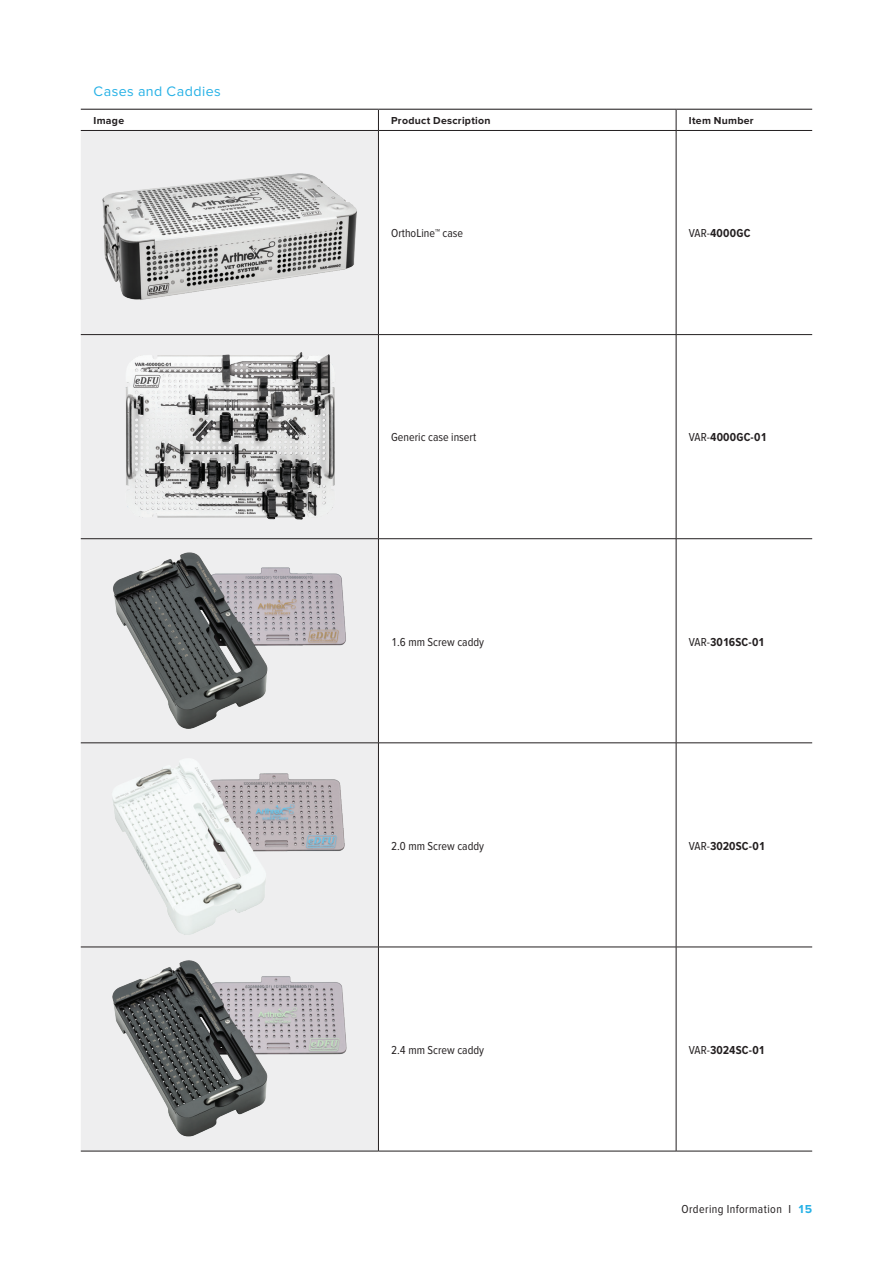
<style>
.page{position:relative;width:893px;height:1263px;background:#fff}
.page>*{position:absolute;margin:0;border:0;box-sizing:border-box;transform-origin:0 0}
.t1{font:14.25px "Proxima Nova";letter-spacing:.03em;color:#26b1e6}
.t2{font:12px "Proxima Nova Cond";color:#231f20}
.t3{font:700 12px "Proxima Nova Cond";letter-spacing:.01em;color:#231f20}
.t4{font:12px "Proxima Nova Cond";letter-spacing:.035em;color:#231f20}
.t5{font:700 10.5px "Proxima Nova";letter-spacing:.025em;color:#231f20}
.s1{font-weight:400}
.s2{font-family:"Proxima Nova";font-weight:700;color:#26b1e6}
</style>
<div class="page">
<div style="left:81px;top:131px;width:297px;height:1020px;background:#eeeeef"></div>
<svg style="left:378px;top:110px;width:1px;height:20px"></svg>
<hr style="left:378px;top:131px;width:1px;height:203px;background:#231f20">
<hr style="left:378px;top:335px;width:1px;height:203px;background:#231f20">
<hr style="left:378px;top:539px;width:1px;height:204px;background:#231f20">
<hr style="left:378px;top:743px;width:1px;height:204px;background:#231f20">
<hr style="left:378px;top:947px;width:1px;height:204px;background:#231f20">
<hr style="left:81px;top:109px;width:297px;height:1px;background:#231f20">
<hr style="left:378px;top:109px;width:298px;height:1px;background:#231f20">
<hr style="left:676px;top:109px;width:136px;height:1px;background:#231f20">
<hr style="left:81px;top:130px;width:297px;height:1px;background:#231f20">
<hr style="left:378px;top:130px;width:298px;height:1px;background:#231f20">
<hr style="left:676px;top:130px;width:136px;height:1px;background:#231f20">
<hr style="left:81px;top:334px;width:297px;height:1px;background:#231f20">
<hr style="left:378px;top:334px;width:298px;height:1px;background:#231f20">
<hr style="left:676px;top:334px;width:136px;height:1px;background:#231f20">
<hr style="left:81px;top:538px;width:297px;height:1px;background:#231f20">
<hr style="left:378px;top:538px;width:298px;height:1px;background:#231f20">
<hr style="left:676px;top:538px;width:136px;height:1px;background:#231f20">
<hr style="left:81px;top:742px;width:297px;height:1px;background:#231f20">
<hr style="left:378px;top:742px;width:298px;height:1px;background:#231f20">
<hr style="left:676px;top:742px;width:136px;height:1px;background:#231f20">
<hr style="left:81px;top:947px;width:297px;height:1px;background:#231f20">
<hr style="left:378px;top:947px;width:298px;height:1px;background:#231f20">
<hr style="left:676px;top:947px;width:136px;height:1px;background:#231f20">
<hr style="left:81px;top:1151px;width:297px;height:1px;background:#231f20">
<hr style="left:378px;top:1151px;width:298px;height:1px;background:#231f20">
<hr style="left:676px;top:1151px;width:136px;height:1px;background:#231f20">
<svg style="left:676px;top:110px;width:1px;height:20px"></svg>
<hr style="left:676px;top:131px;width:1px;height:203px;background:#231f20">
<hr style="left:676px;top:335px;width:1px;height:203px;background:#231f20">
<hr style="left:676px;top:539px;width:1px;height:204px;background:#231f20">
<hr style="left:676px;top:743px;width:1px;height:204px;background:#231f20">
<hr style="left:676px;top:947px;width:1px;height:204px;background:#231f20">
<img style="left:94px;top:165px;width:272px;height:141px">
<img style="left:116px;top:344px;width:228px;height:183px">
<img style="left:95px;top:539px;width:267px;height:204px">
<img style="left:93px;top:743px;width:267px;height:204px">
<img style="left:96px;top:947px;width:267px;height:204px">
<p class="t1" style="left:94px;top:83px;width:129px">Cases and Caddies</p>
<p class="t5" style="left:94px;top:114px;width:32px">Image</p>
<p class="t5" style="left:391px;top:114px;width:101px">Product Description</p>
<p class="t5" style="left:689px;top:114px;width:66px">Item Number</p>
<p class="t2" style="left:391px;top:227px;width:73px">OrthoLine™ case</p>
<p class="t3" style="left:689px;top:227px;width:63px"><span class="s1">VAR-</span>4000GC</p>
<p class="t2" style="left:391px;top:431px;width:86px">Generic case insert</p>
<p class="t3" style="left:689px;top:431px;width:79px"><span class="s1">VAR-</span>4000GC-01</p>
<p class="t2" style="left:391px;top:635px;width:94px">1.6 mm Screw caddy</p>
<p class="t3" style="left:689px;top:635px;width:77px"><span class="s1">VAR-</span>3016SC-01</p>
<p class="t2" style="left:391px;top:839px;width:94px">2.0 mm Screw caddy</p>
<p class="t3" style="left:689px;top:839px;width:78px"><span class="s1">VAR-</span>3020SC-01</p>
<p class="t2" style="left:391px;top:1043px;width:94px">2.4 mm Screw caddy</p>
<p class="t3" style="left:689px;top:1043px;width:78px"><span class="s1">VAR-</span>3024SC-01</p>
<p class="t4" style="left:681px;top:1202px;width:132px">Ordering Information I <span class="s2">15</span></p>
</div>
